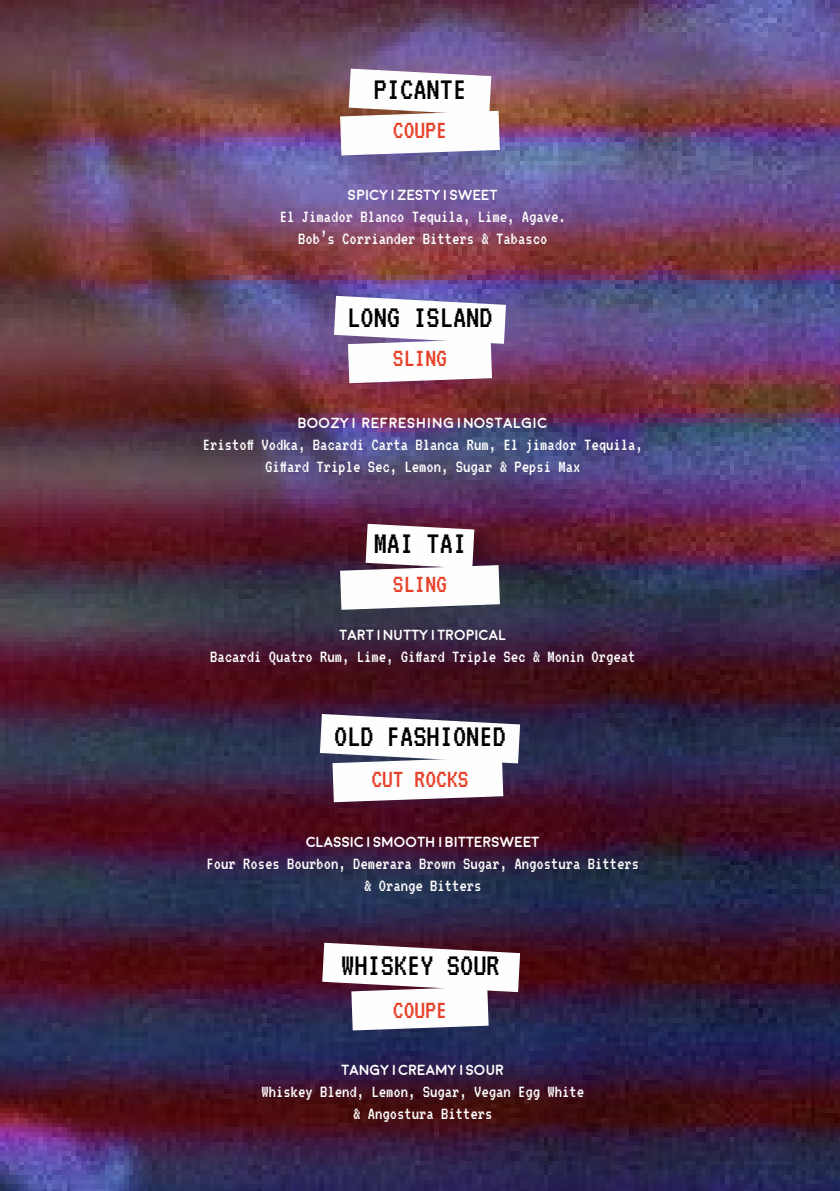
<style>
.page{position:relative;width:840px;height:1191px;background:#fff}
.page>*{position:absolute;margin:0;border:0;box-sizing:border-box;transform-origin:0 0}
.t1{font:33px "VT323";color:#000}
.t2{font:27px "VT323";color:#e84129}
.t3{font:18.4px/22px "VT323";color:#fff;text-align:center}
.t4{font:700 14.6px "Moon";color:#fff}
</style>
<div class="page">
<img style="left:0;top:0;width:839px;height:1191px">
<svg style="left:339px;top:68px;width:161px;height:88px"></svg>
<svg style="left:333px;top:295px;width:173px;height:89px"></svg>
<svg style="left:339px;top:523px;width:161px;height:87px"></svg>
<svg style="left:319px;top:713px;width:201px;height:90px"></svg>
<svg style="left:321px;top:942px;width:199px;height:89px"></svg>
<h1 class="t1" style="left:373px;top:64px;width:94px">PICANTE</h1>
<h2 class="t2" style="left:393px;top:110px;width:56px">COUPE</h2>
<p class="t4" style="left:347px;top:188px;width:151px">SPICY | ZESTY | SWEET</p>
<p class="t3" style="left:280px;top:203px;width:287px">El Jimador Blanco Tequila, Lime, Agave.<br>Bob’s Corriander Bitters &amp; Tabasco</p>
<h1 class="t1" style="left:347px;top:292px;width:147px">LONG ISLAND</h1>
<h2 class="t2" style="left:393px;top:337px;width:56px">SLING</h2>
<p class="t4" style="left:298px;top:415px;width:251px">BOOZY | REFRESHING | NOSTALGIC</p>
<p class="t3" style="left:203px;top:431px;width:441px">Eristoff Vodka, Bacardi Carta Blanca Rum, El jimador Tequila,<br>Giffard Triple Sec, Lemon, Sugar &amp; Pepsi Max</p>
<h1 class="t1" style="left:373px;top:518px;width:94px">MAI TAI</h1>
<h2 class="t2" style="left:393px;top:564px;width:56px">SLING</h2>
<p class="t4" style="left:339px;top:628px;width:168px">TART | NUTTY | TROPICAL</p>
<p class="t3" style="left:210px;top:643px;width:426px">Bacardi Quatro Rum, Lime, Giffard Triple Sec &amp; Monin Orgeat</p>
<h1 class="t1" style="left:334px;top:711px;width:173px">OLD FASHIONED</h1>
<h2 class="t2" style="left:371px;top:758px;width:99px">CUT ROCKS</h2>
<p class="t4" style="left:306px;top:834px;width:235px">CLASSIC | SMOOTH | BITTERSWEET</p>
<p class="t3" style="left:206px;top:850px;width:434px">Four Roses Bourbon, Demerara Brown Sugar, Angostura Bitters &amp; Orange Bitters</p>
<h1 class="t1" style="left:341px;top:941px;width:160px">WHISKEY SOUR</h1>
<h2 class="t2" style="left:393px;top:989px;width:56px">COUPE</h2>
<p class="t4" style="left:341px;top:1062px;width:164px">TANGY | CREAMY | SOUR</p>
<p class="t3" style="left:261px;top:1078px;width:324px">Whiskey Blend, Lemon, Sugar, Vegan Egg White &amp; Angostura Bitters</p>
</div>
